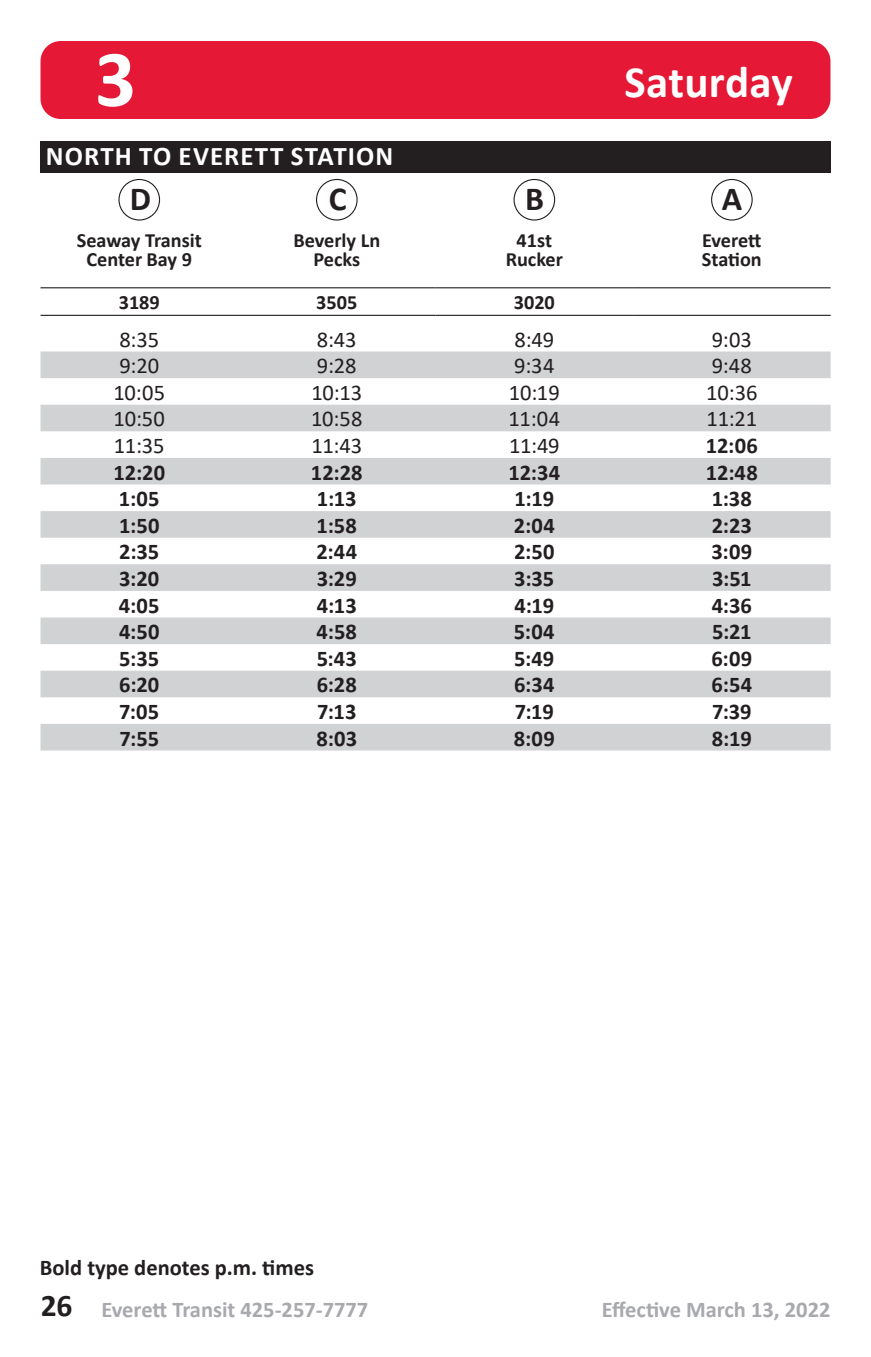
<style>
.page{position:relative;width:871px;height:1357px;background:#fff}
.page>*{position:absolute;margin:0;border:0;box-sizing:border-box;transform-origin:0 0}
.t1{font:700 81px "Calibri";color:#fff}
.t2{font:700 45px "Calibri";letter-spacing:.005em;color:#fff}
.t3{font:700 33.75px "Calibri";color:#231f20}
.t4{font:700 31.5px "Calibri";color:#231f20}
.t5{font:700 27px "Calibri";letter-spacing:.04em;color:#fff}
.t6{font:700 22.5px "Calibri";letter-spacing:.005em;color:#231f20}
.t7{font:22.5px "Calibri";letter-spacing:-.005em;color:#231f20}
.t8{font:700 22.5px "Calibri";color:#a8a9ad}
.t9{font:700 20.25px/19.1px "Calibri";color:#231f20;text-align:center}
</style>
<div class="page">
<div style="left:40px;top:41px;width:790px;height:78px;background:#e51836;border-radius:20px"></div>
<div style="left:40px;top:141px;width:790px;height:32px;background:#231f20"></div>
<hr style="left:40px;top:287px;width:198px;height:1px;background:#231f20">
<hr style="left:238px;top:287px;width:197px;height:1px;background:#231f20">
<hr style="left:435px;top:287px;width:198px;height:1px;background:#231f20">
<hr style="left:633px;top:287px;width:197px;height:1px;background:#231f20">
<hr style="left:40px;top:315px;width:198px;height:1px;background:#231f20">
<hr style="left:238px;top:315px;width:197px;height:1px;background:#231f20">
<hr style="left:435px;top:315px;width:198px;height:1px;background:#231f20">
<hr style="left:633px;top:315px;width:197px;height:1px;background:#231f20">
<div style="left:118px;top:179px;width:42px;height:42px;border:1px solid #231f20;border-radius:50%"></div>
<div style="left:316px;top:179px;width:42px;height:42px;border:1px solid #231f20;border-radius:50%"></div>
<div style="left:513px;top:179px;width:42px;height:42px;border:1px solid #231f20;border-radius:50%"></div>
<div style="left:711px;top:179px;width:41px;height:42px;border:1px solid #231f20;border-radius:50%"></div>
<svg style="left:40px;top:351px;width:790px;height:399px;fill:#d1d2d4"></svg>
<p class="t1" style="left:95px;top:22px;width:43px">3</p>
<p class="t2" style="left:624px;top:50px;width:170px">Saturday</p>
<p class="t5" style="left:46px;top:137px;width:349px">NORTH TO EVERETT STATION</p>
<p class="t3" style="left:130px;top:175px;width:23px">D</p>
<p class="t3" style="left:329px;top:175px;width:19px">C</p>
<p class="t3" style="left:525px;top:175px;width:20px">B</p>
<p class="t3" style="left:722px;top:175px;width:22px">A</p>
<p class="t9" style="left:77px;top:230px;width:126px">Seaway Transit<br>Center Bay 9</p>
<p class="t9" style="left:293px;top:230px;width:88px">Beverly Ln</p>
<p class="t9" style="left:516px;top:230px;width:37px">41st</p>
<p class="t9" style="left:506px;top:249px;width:59px">Rucker</p>
<p class="t9" style="left:702px;top:230px;width:61px;text-align:left">Everett<br>Station</p>
<p class="t9" style="left:313px;top:249px;width:48px">Pecks</p>
<p class="t9" style="left:119px;top:293px;width:43px">3189</p>
<p class="t9" style="left:316px;top:293px;width:43px">3505</p>
<p class="t9" style="left:514px;top:293px;width:43px">3020</p>
<p class="t7" style="left:119px;top:324px;width:41px">8:35</p>
<p class="t7" style="left:317px;top:324px;width:41px">8:43</p>
<p class="t7" style="left:514px;top:324px;width:41px">8:49</p>
<p class="t7" style="left:712px;top:324px;width:42px">9:03</p>
<p class="t7" style="left:119px;top:350px;width:41px">9:20</p>
<p class="t7" style="left:317px;top:350px;width:41px">9:28</p>
<p class="t7" style="left:514px;top:350px;width:42px">9:34</p>
<p class="t7" style="left:712px;top:350px;width:42px">9:48</p>
<p class="t7" style="left:113px;top:377px;width:53px">10:05</p>
<p class="t7" style="left:311px;top:377px;width:52px">10:13</p>
<p class="t7" style="left:509px;top:377px;width:52px">10:19</p>
<p class="t7" style="left:706px;top:377px;width:53px">10:36</p>
<p class="t7" style="left:114px;top:403px;width:53px">10:50</p>
<p class="t7" style="left:311px;top:403px;width:53px">10:58</p>
<p class="t7" style="left:508px;top:403px;width:53px">11:04</p>
<p class="t7" style="left:706px;top:403px;width:52px">11:21</p>
<p class="t7" style="left:114px;top:430px;width:52px">11:35</p>
<p class="t7" style="left:311px;top:430px;width:52px">11:43</p>
<p class="t7" style="left:509px;top:430px;width:52px">11:49</p>
<p class="t6" style="left:706px;top:430px;width:54px">12:06</p>
<p class="t6" style="left:113px;top:456px;width:53px">12:20</p>
<p class="t6" style="left:311px;top:456px;width:53px">12:28</p>
<p class="t6" style="left:508px;top:456px;width:53px">12:34</p>
<p class="t6" style="left:706px;top:456px;width:54px">12:48</p>
<p class="t6" style="left:119px;top:483px;width:42px">1:05</p>
<p class="t6" style="left:317px;top:483px;width:41px">1:13</p>
<p class="t6" style="left:514px;top:483px;width:41px">1:19</p>
<p class="t6" style="left:712px;top:483px;width:42px">1:38</p>
<p class="t6" style="left:119px;top:509px;width:42px">1:50</p>
<p class="t6" style="left:317px;top:509px;width:42px">1:58</p>
<p class="t6" style="left:514px;top:509px;width:42px">2:04</p>
<p class="t6" style="left:712px;top:509px;width:42px">2:23</p>
<p class="t6" style="left:119px;top:536px;width:42px">2:35</p>
<p class="t6" style="left:316px;top:536px;width:42px">2:44</p>
<p class="t6" style="left:514px;top:536px;width:42px">2:50</p>
<p class="t6" style="left:711px;top:536px;width:42px">3:09</p>
<p class="t6" style="left:119px;top:563px;width:42px">3:20</p>
<p class="t6" style="left:317px;top:563px;width:42px">3:29</p>
<p class="t6" style="left:514px;top:563px;width:42px">3:35</p>
<p class="t6" style="left:712px;top:563px;width:41px">3:51</p>
<p class="t6" style="left:119px;top:589px;width:42px">4:05</p>
<p class="t6" style="left:317px;top:589px;width:41px">4:13</p>
<p class="t6" style="left:514px;top:589px;width:41px">4:19</p>
<p class="t6" style="left:712px;top:589px;width:42px">4:36</p>
<p class="t6" style="left:119px;top:616px;width:42px">4:50</p>
<p class="t6" style="left:316px;top:616px;width:42px">4:58</p>
<p class="t6" style="left:514px;top:616px;width:42px">5:04</p>
<p class="t6" style="left:712px;top:616px;width:41px">5:21</p>
<p class="t6" style="left:119px;top:642px;width:41px">5:35</p>
<p class="t6" style="left:317px;top:642px;width:42px">5:43</p>
<p class="t6" style="left:514px;top:642px;width:42px">5:49</p>
<p class="t6" style="left:711px;top:642px;width:42px">6:09</p>
<p class="t6" style="left:119px;top:669px;width:42px">6:20</p>
<p class="t6" style="left:317px;top:669px;width:42px">6:28</p>
<p class="t6" style="left:514px;top:669px;width:42px">6:34</p>
<p class="t6" style="left:711px;top:669px;width:42px">6:54</p>
<p class="t6" style="left:119px;top:696px;width:42px">7:05</p>
<p class="t6" style="left:317px;top:696px;width:41px">7:13</p>
<p class="t6" style="left:515px;top:696px;width:41px">7:19</p>
<p class="t6" style="left:712px;top:696px;width:41px">7:39</p>
<p class="t6" style="left:119px;top:722px;width:41px">7:55</p>
<p class="t6" style="left:316px;top:722px;width:42px">8:03</p>
<p class="t6" style="left:514px;top:722px;width:43px">8:09</p>
<p class="t6" style="left:712px;top:722px;width:41px">8:19</p>
<p class="t6" style="left:40px;top:1252px;width:276px">Bold type denotes p.m. times</p>
<h3 class="t4" style="left:41px;top:1284px;width:33px">26</h3>
<p class="t8" style="left:101px;top:1293px;width:268px">Everett Transit 425-257-7777</p>
<p class="t8" style="left:602px;top:1293px;width:230px">Effective March 13, 2022</p>
</div>
